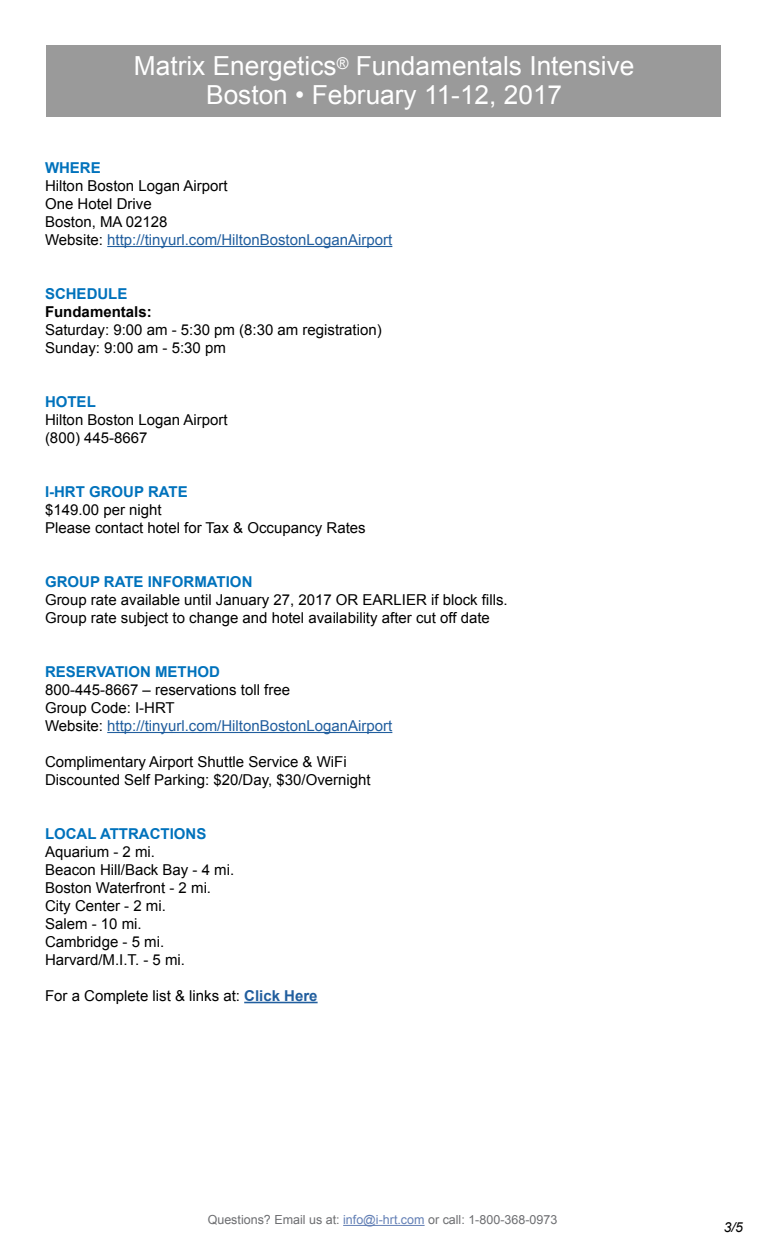
<style>
.page{position:relative;width:765px;height:1260px;background:#fff}
.page>*{position:absolute;margin:0;border:0;box-sizing:border-box;transform-origin:0 0}
.t1{font:26.25px/28.8px "Arial";color:#fff;text-align:center}
.t2{font:15px/18px "Arial";color:#000}
.t3{font:700 15px "Arial";color:#0072bc}
.t4{font:700 15px "Arial";color:#000}
.t5{font:italic 13.75px "Arial";color:#000}
.t6{font:12.5px "Arial";color:#6d6e71}
.s1{color:#215e9e}
.s2{font-weight:700;color:#215e9e}
.s3{color:#627fb5}
</style>
<div class="page">
<hr style="left:343px;top:1225px;width:82px;height:1px;background:#627fb5">
<hr style="left:107px;top:246px;width:285px;height:1px;background:#215e9e">
<hr style="left:107px;top:732px;width:285px;height:1px;background:#215e9e">
<hr style="left:244px;top:1002px;width:74px;height:1px;background:#215e9e">
<div style="left:46px;top:45px;width:675px;height:72px;background:#9a9a9a"></div>
<h1 class="t1" style="left:134px;top:52px;width:502px">Matrix Energetics<sup>®</sup> Fundamentals Intensive<br>Boston • February 11-12, 2017</h1>
<p class="t3" style="left:45px;top:158px;width:57px">WHERE</p>
<p class="t2" style="left:45px;top:177px;width:349px">Hilton Boston Logan Airport<br>One Hotel Drive<br>Boston, MA 02128<br>Website: <span class="s1">http://tinyurl.com/HiltonBostonLoganAirport</span></p>
<p class="t3" style="left:45px;top:284px;width:84px">SCHEDULE</p>
<p class="t4" style="left:45px;top:302px;width:108px">Fundamentals:</p>
<p class="t2" style="left:45px;top:321px;width:338px">Saturday: 9:00 am - 5:30 pm (8:30 am registration)<br>Sunday: 9:00 am - 5:30 pm</p>
<p class="t3" style="left:45px;top:392px;width:52px">HOTEL</p>
<p class="t2" style="left:45px;top:411px;width:184px">Hilton Boston Logan Airport (800) 445-8667</p>
<p class="t3" style="left:45px;top:482px;width:144px">I-HRT GROUP RATE</p>
<p class="t2" style="left:45px;top:501px;width:322px">$149.00 per night<br>Please contact hotel for Tax &amp; Occupancy Rates</p>
<p class="t3" style="left:45px;top:572px;width:209px">GROUP RATE INFORMATION</p>
<p class="t2" style="left:45px;top:591px;width:464px">Group rate available until January 27, 2017 OR EARLIER if block fills.<br>Group rate subject to change and hotel availability after cut off date</p>
<p class="t3" style="left:45px;top:662px;width:177px">RESERVATION METHOD</p>
<p class="t2" style="left:45px;top:681px;width:349px">800-445-8667 – reservations toll free<br>Group Code: I-HRT<br>Website: <span class="s1">http://tinyurl.com/HiltonBostonLoganAirport</span></p>
<p class="t2" style="left:45px;top:753px;width:327px">Complimentary Airport Shuttle Service &amp; WiFi<br>Discounted Self Parking: $20/Day, $30/Overnight</p>
<p class="t3" style="left:45px;top:824px;width:163px">LOCAL ATTRACTIONS</p>
<p class="t2" style="left:45px;top:843px;width:191px">Aquarium - 2 mi.<br>Beacon Hill/Back Bay - 4 mi.<br>Boston Waterfront - 2 mi.<br>City Center - 2 mi.<br>Salem - 10 mi.<br>Cambridge - 5 mi.<br>Harvard/M.I.T. - 5 mi.</p>
<p class="t2" style="left:45px;top:987px;width:274px">For a Complete list &amp; links at: <span class="s2">Click Here</span></p>
<p class="t6" style="left:208px;top:1212px;width:351px">Questions? Email us at: <span class="s3">info@i-hrt.com</span> or call: 1-800-368-0973</p>
<p class="t5" style="left:724px;top:1218px;width:21px">3/5</p>
</div>
